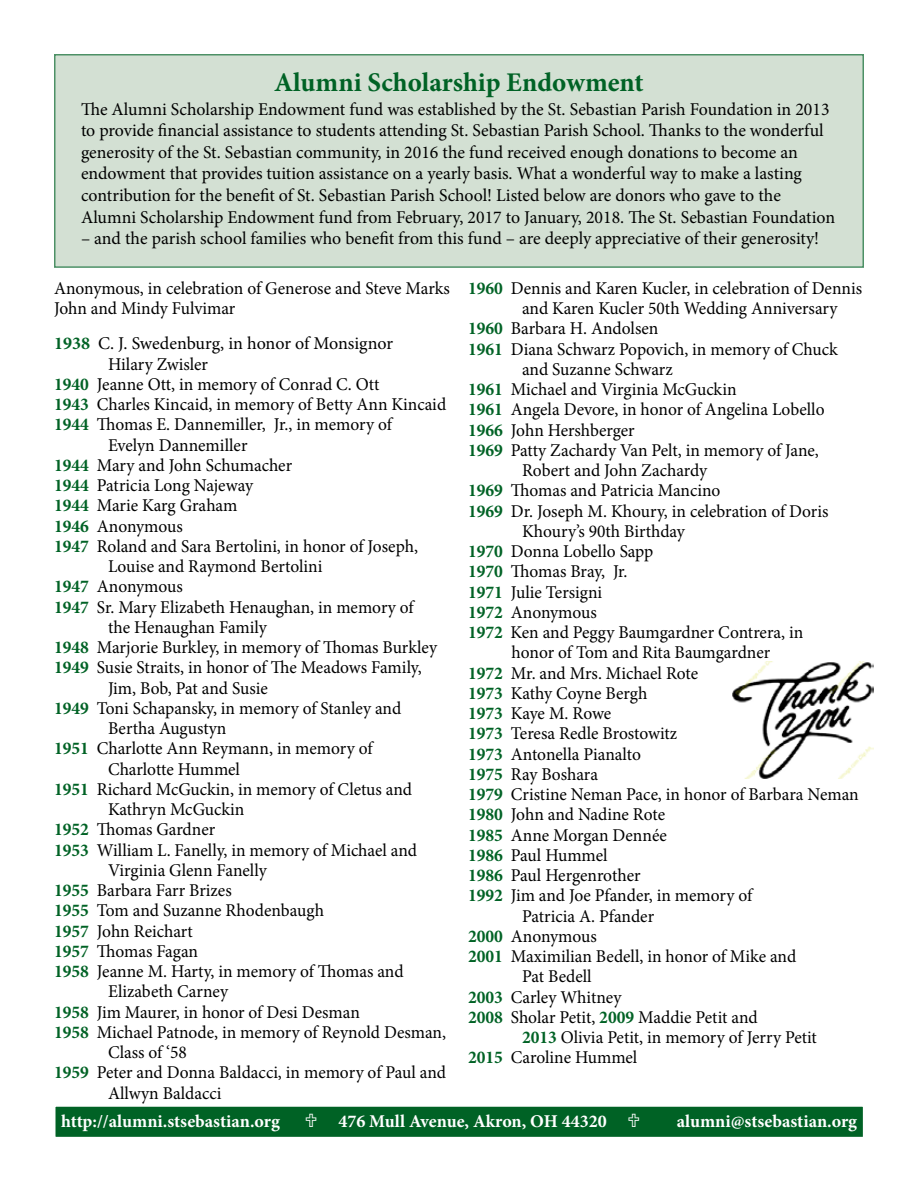
<style>
.page{position:relative;width:918px;height:1188px;background:#fff}
.page>*{position:absolute;margin:0;border:0;box-sizing:border-box;transform-origin:0 0}
.t1{font:700 27px "Minion Pro";color:#006225}
.t2{font:18px/21.6px "Minion Pro";letter-spacing:-.005em;color:#000}
.t3{font:700 18px "Minion Pro";color:#fff}
.s1{font-weight:700;color:#006225}
</style>
<div class="page">
<div style="left:54px;top:54px;width:810px;height:214px;background:#d3e0d3"></div>
<div style="left:54px;top:1105px;width:810px;height:33px;background:#006225;border:2px solid #fff"></div>
<img style="left:732px;top:661px;width:141px;height:118px">
<h1 class="t1" style="left:274px;top:63px;width:371px">Alumni Scholarship Endowment</h1>
<p class="t2" style="left:81px;top:98px;width:756px">The Alumni Scholarship Endowment fund was established by the St. Sebastian Parish Foundation in 2013 to provide financial assistance to students attending St. Sebastian Parish School. Thanks to the wonderful generosity of the St. Sebastian community, in 2016 the fund received enough donations to become an endowment that provides tuition assistance on a yearly basis. What a wonderful way to make a lasting contribution for the benefit of St. Sebastian Parish School! Listed below are donors who gave to the Alumni Scholarship Endowment fund from February, 2017 to January, 2018. The St. Sebastian Foundation</p>
<p class="t2" style="left:81px;top:228px;width:740px">– and the parish school families who benefit from this fund – are deeply appreciative of their generosity!</p>
<p class="t2" style="left:54px;top:278px;width:397px;line-height:20.2px">Anonymous, in celebration of Generose and Steve Marks<br>John and Mindy Fulvimar</p>
<p class="t2" style="left:54px;top:333px;width:341px"><span class="s1">1938</span> C. J. Swedenburg, in honor of Monsignor</p>
<p class="t2" style="left:108px;top:353px;width:102px">Hilary Zwisler</p>
<p class="t2" style="left:54px;top:373px;width:327px"><span class="s1">1940</span> Jeanne Ott, in memory of Conrad C. Ott</p>
<p class="t2" style="left:54px;top:394px;width:394px"><span class="s1">1943</span> Charles Kincaid, in memory of Betty Ann Kincaid</p>
<p class="t2" style="left:54px;top:414px;width:339px"><span class="s1">1944</span> Thomas E. Dannemiller, Jr., in memory of</p>
<p class="t2" style="left:108px;top:434px;width:141px">Evelyn Dannemiller</p>
<p class="t2" style="left:54px;top:454px;width:240px"><span class="s1">1944</span> Mary and John Schumacher</p>
<p class="t2" style="left:54px;top:475px;width:201px"><span class="s1">1944</span> Patricia Long Najeway</p>
<p class="t2" style="left:54px;top:495px;width:185px"><span class="s1">1944</span> Marie Karg Graham</p>
<p class="t2" style="left:54px;top:515px;width:130px"><span class="s1">1946</span> Anonymous</p>
<p class="t2" style="left:54px;top:535px;width:366px"><span class="s1">1947</span> Roland and Sara Bertolini, in honor of Joseph,</p>
<p class="t2" style="left:108px;top:556px;width:216px">Louise and Raymond Bertolini</p>
<p class="t2" style="left:54px;top:576px;width:130px"><span class="s1">1947</span> Anonymous</p>
<p class="t2" style="left:54px;top:596px;width:361px"><span class="s1">1947</span> Sr. Mary Elizabeth Henaughan, in memory of</p>
<p class="t2" style="left:108px;top:616px;width:160px">the Henaughan Family</p>
<p class="t2" style="left:54px;top:637px;width:385px"><span class="s1">1948</span> Marjorie Burkley, in memory of Thomas Burkley</p>
<p class="t2" style="left:54px;top:657px;width:369px"><span class="s1">1949</span> Susie Straits, in honor of The Meadows Family,</p>
<p class="t2" style="left:108px;top:677px;width:161px">Jim, Bob, Pat and Susie</p>
<p class="t2" style="left:54px;top:697px;width:349px"><span class="s1">1949</span> Toni Schapansky, in memory of Stanley and</p>
<p class="t2" style="left:108px;top:718px;width:120px">Bertha Augustyn</p>
<p class="t2" style="left:54px;top:738px;width:320px"><span class="s1">1951</span> Charlotte Ann Reymann, in memory of</p>
<p class="t2" style="left:108px;top:758px;width:134px">Charlotte Hummel</p>
<p class="t2" style="left:54px;top:778px;width:360px"><span class="s1">1951</span> Richard McGuckin, in memory of Cletus and</p>
<p class="t2" style="left:108px;top:799px;width:138px">Kathryn McGuckin</p>
<p class="t2" style="left:54px;top:819px;width:163px"><span class="s1">1952</span> Thomas Gardner</p>
<p class="t2" style="left:54px;top:839px;width:365px"><span class="s1">1953</span> William L. Fanelly, in memory of Michael and</p>
<p class="t2" style="left:108px;top:859px;width:160px">Virginia Glenn Fanelly</p>
<p class="t2" style="left:54px;top:880px;width:179px"><span class="s1">1955</span> Barbara Farr Brizes</p>
<p class="t2" style="left:54px;top:900px;width:272px"><span class="s1">1955</span> Tom and Suzanne Rhodenbaugh</p>
<p class="t2" style="left:54px;top:920px;width:140px"><span class="s1">1957</span> John Reichart</p>
<p class="t2" style="left:54px;top:940px;width:146px"><span class="s1">1957</span> Thomas Fagan</p>
<p class="t2" style="left:54px;top:961px;width:351px"><span class="s1">1958</span> Jeanne M. Harty, in memory of Thomas and</p>
<p class="t2" style="left:108px;top:981px;width:122px">Elizabeth Carney</p>
<p class="t2" style="left:54px;top:1001px;width:307px"><span class="s1">1958</span> Jim Maurer, in honor of Desi Desman</p>
<p class="t2" style="left:54px;top:1021px;width:394px"><span class="s1">1958</span> Michael Patnode, in memory of Reynold Desman,</p>
<p class="t2" style="left:108px;top:1042px;width:80px">Class of ‘58</p>
<p class="t2" style="left:54px;top:1062px;width:394px"><span class="s1">1959</span> Peter and Donna Baldacci, in memory of Paul and</p>
<p class="t2" style="left:108px;top:1082px;width:115px">Allwyn Baldacci</p>
<p class="t2" style="left:468px;top:277px;width:396px"><span class="s1">1960</span> Dennis and Karen Kucler, in celebration of Dennis</p>
<p class="t2" style="left:522px;top:298px;width:317px">and Karen Kucler 50th Wedding Anniversary</p>
<p class="t2" style="left:468px;top:318px;width:192px"><span class="s1">1960</span> Barbara H. Andolsen</p>
<p class="t2" style="left:468px;top:338px;width:371px"><span class="s1">1961</span> Diana Schwarz Popovich, in memory of Chuck</p>
<p class="t2" style="left:522px;top:358px;width:152px">and Suzanne Schwarz</p>
<p class="t2" style="left:468px;top:379px;width:270px"><span class="s1">1961</span> Michael and Virginia McGuckin</p>
<p class="t2" style="left:468px;top:399px;width:358px"><span class="s1">1961</span> Angela Devore, in honor of Angelina Lobello</p>
<p class="t2" style="left:468px;top:419px;width:168px"><span class="s1">1966</span> John Hershberger</p>
<p class="t2" style="left:468px;top:439px;width:352px"><span class="s1">1969</span> Patty Zachardy Van Pelt, in memory of Jane,</p>
<p class="t2" style="left:522px;top:460px;width:187px">Robert and John Zachardy</p>
<p class="t2" style="left:468px;top:480px;width:254px"><span class="s1">1969</span> Thomas and Patricia Mancino</p>
<p class="t2" style="left:468px;top:500px;width:362px"><span class="s1">1969</span> Dr. Joseph M. Khoury, in celebration of Doris</p>
<p class="t2" style="left:522px;top:520px;width:164px">Khoury’s 90th Birthday</p>
<p class="t2" style="left:468px;top:541px;width:187px"><span class="s1">1970</span> Donna Lobello Sapp</p>
<p class="t2" style="left:468px;top:561px;width:161px"><span class="s1">1970</span> Thomas Bray, Jr.</p>
<p class="t2" style="left:468px;top:581px;width:136px"><span class="s1">1971</span> Julie Tersigni</p>
<p class="t2" style="left:468px;top:601px;width:130px"><span class="s1">1972</span> Anonymous</p>
<p class="t2" style="left:468px;top:622px;width:337px"><span class="s1">1972</span> Ken and Peggy Baumgardner Contrera, in</p>
<p class="t2" style="left:512px;top:642px;width:260px">honor of Tom and Rita Baumgardner</p>
<p class="t2" style="left:468px;top:662px;width:232px"><span class="s1">1972</span> Mr. and Mrs. Michael Rote</p>
<p class="t2" style="left:468px;top:682px;width:181px"><span class="s1">1973</span> Kathy Coyne Bergh</p>
<p class="t2" style="left:468px;top:703px;width:145px"><span class="s1">1973</span> Kaye M. Rowe</p>
<p class="t2" style="left:468px;top:723px;width:211px"><span class="s1">1973</span> Teresa Redle Brostowitz</p>
<p class="t2" style="left:468px;top:743px;width:174px"><span class="s1">1973</span> Antonella Pianalto</p>
<p class="t2" style="left:468px;top:763px;width:132px"><span class="s1">1975</span> Ray Boshara</p>
<p class="t2" style="left:468px;top:784px;width:392px"><span class="s1">1979</span> Cristine Neman Pace, in honor of Barbara Neman</p>
<p class="t2" style="left:468px;top:804px;width:199px"><span class="s1">1980</span> John and Nadine Rote</p>
<p class="t2" style="left:468px;top:824px;width:200px"><span class="s1">1985</span> Anne Morgan Dennée</p>
<p class="t2" style="left:468px;top:844px;width:141px"><span class="s1">1986</span> Paul Hummel</p>
<p class="t2" style="left:468px;top:865px;width:174px"><span class="s1">1986</span> Paul Hergenrother</p>
<p class="t2" style="left:468px;top:885px;width:286px"><span class="s1">1992</span> Jim and Joe Pfander, in memory of</p>
<p class="t2" style="left:522px;top:905px;width:134px">Patricia A. Pfander</p>
<p class="t2" style="left:468px;top:925px;width:130px"><span class="s1">2000</span> Anonymous</p>
<p class="t2" style="left:468px;top:946px;width:330px"><span class="s1">2001</span> Maximilian Bedell, in honor of Mike and</p>
<p class="t2" style="left:522px;top:966px;width:71px">Pat Bedell</p>
<p class="t2" style="left:468px;top:986px;width:155px"><span class="s1">2003</span> Carley Whitney</p>
<p class="t2" style="left:468px;top:1006px;width:291px"><span class="s1">2008</span> Sholar Petit, <span class="s1">2009</span> Maddie Petit and</p>
<p class="t2" style="left:522px;top:1027px;width:296px"><span class="s1">2013</span> Olivia Petit, in memory of Jerry Petit</p>
<p class="t2" style="left:468px;top:1047px;width:171px"><span class="s1">2015</span> Caroline Hummel</p>
<p class="t3" style="left:61px;top:1109px;width:220px">http://alumni.stsebastian.org</p>
<p class="t3" style="left:338px;top:1109px;width:270px">476 Mull Avenue, Akron, OH 44320</p>
<p class="t3" style="left:677px;top:1109px;width:182px">alumni@stsebastian.org</p>
</div>
